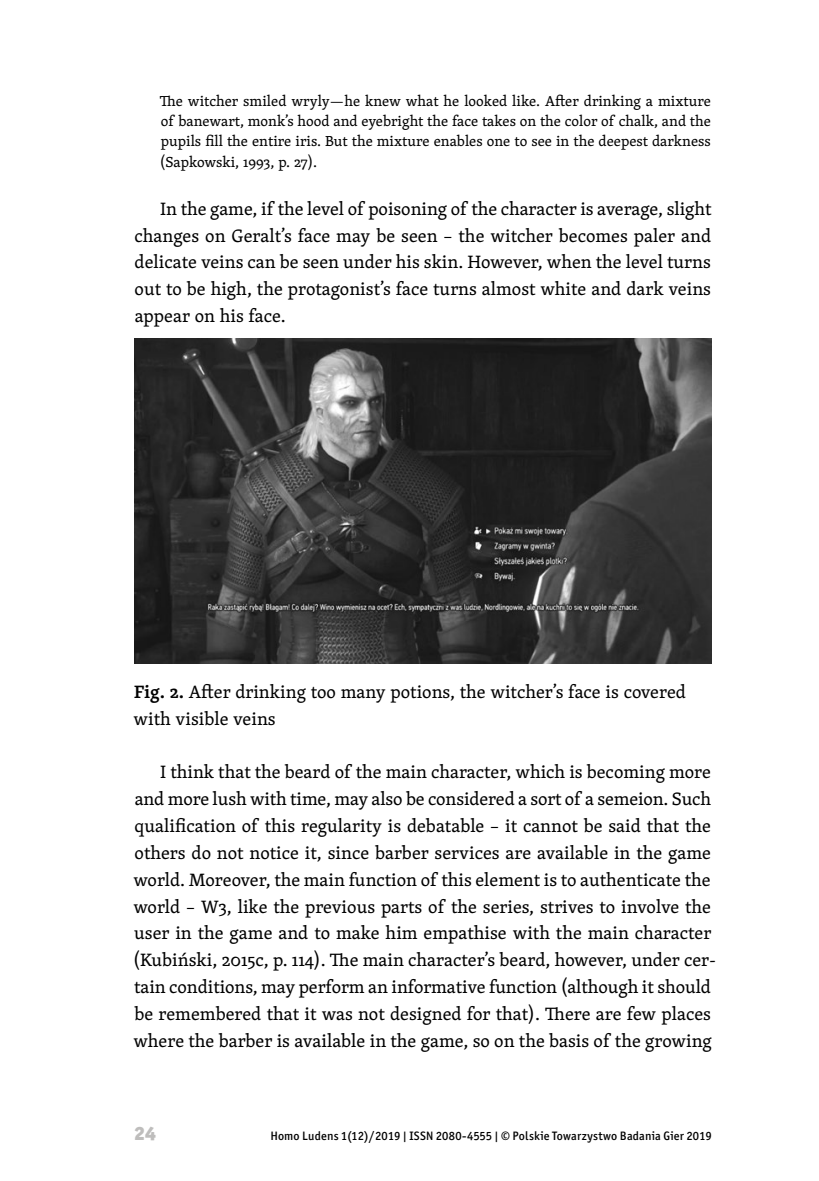
<style>
.page{position:relative;width:819px;height:1181px;background:#fff}
.page>*{position:absolute;margin:0;border:0;box-sizing:border-box;transform-origin:0 0}
.t1{font:900 19.25px "Officina Sans ITC Pro";color:#bebdbc}
.t2{font:18.38px/26.8px "Skolar PE";color:#000}
.t3{font:14.88px/19.9px "Skolar PE";color:#000;text-align:justify}
.t4{font:500 12.25px "Officina Sans ITC Pro";letter-spacing:.015em;color:#000}
.s1{font-weight:600}
</style>
<div class="page">
<img style="left:134px;top:338px;width:577px;height:325px">
<p class="t3" style="left:160px;top:91px;width:552px">The witcher smiled wryly—he knew what he looked like. After drinking a mixture of banewart, monk’s hood and eyebright the face takes on the color of chalk, and the pupils fill the entire iris. But the mixture enables one to see in the deepest darkness (Sapkowski, 1993, p. 27).</p>
<p class="t2" style="left:135px;top:195px;width:578px;text-align:justify;text-indent:26px">In the game, if the level of poisoning of the character is average, slight changes on Geralt’s face may be seen – the witcher becomes paler and delicate veins can be seen under his skin. However, when the level turns out to be high, the protagonist’s face turns almost white and dark veins appear on his face.</p>
<p class="t2" style="left:133px;top:678px;width:554px"><span class="s1">Fig. 2.</span> After drinking too many potions, the witcher’s face is covered with visible veins</p>
<p class="t2" style="left:133px;top:758px;width:584px;text-indent:27px">I think that the beard of the main character, which is becoming more and more lush with time, may also be considered a sort of a semeion. Such qualification of this regularity is debatable – it cannot be said that the others do not notice it, since barber services are available in the game world. Moreover, the main function of this element is to authenticate the world – W3, like the previous parts of the series, strives to involve the user in the game and to make him empathise with the main character (Kubiński, 2015c, p. 114). The main character’s beard, however, under cer&shy;tain conditions, may perform an informative function (although it should be remembered that it was not designed for that). There are few places where the barber is available in the game, so on the basis of the growing</p>
<p class="t1" style="left:134px;top:1121px;width:23px">24</p>
<p class="t4" style="left:270px;top:1128px;width:442px">Homo Ludens 1(12)/2019 | ISSN 2080-4555 | © Polskie Towarzystwo Badania Gier 2019</p>
</div>
